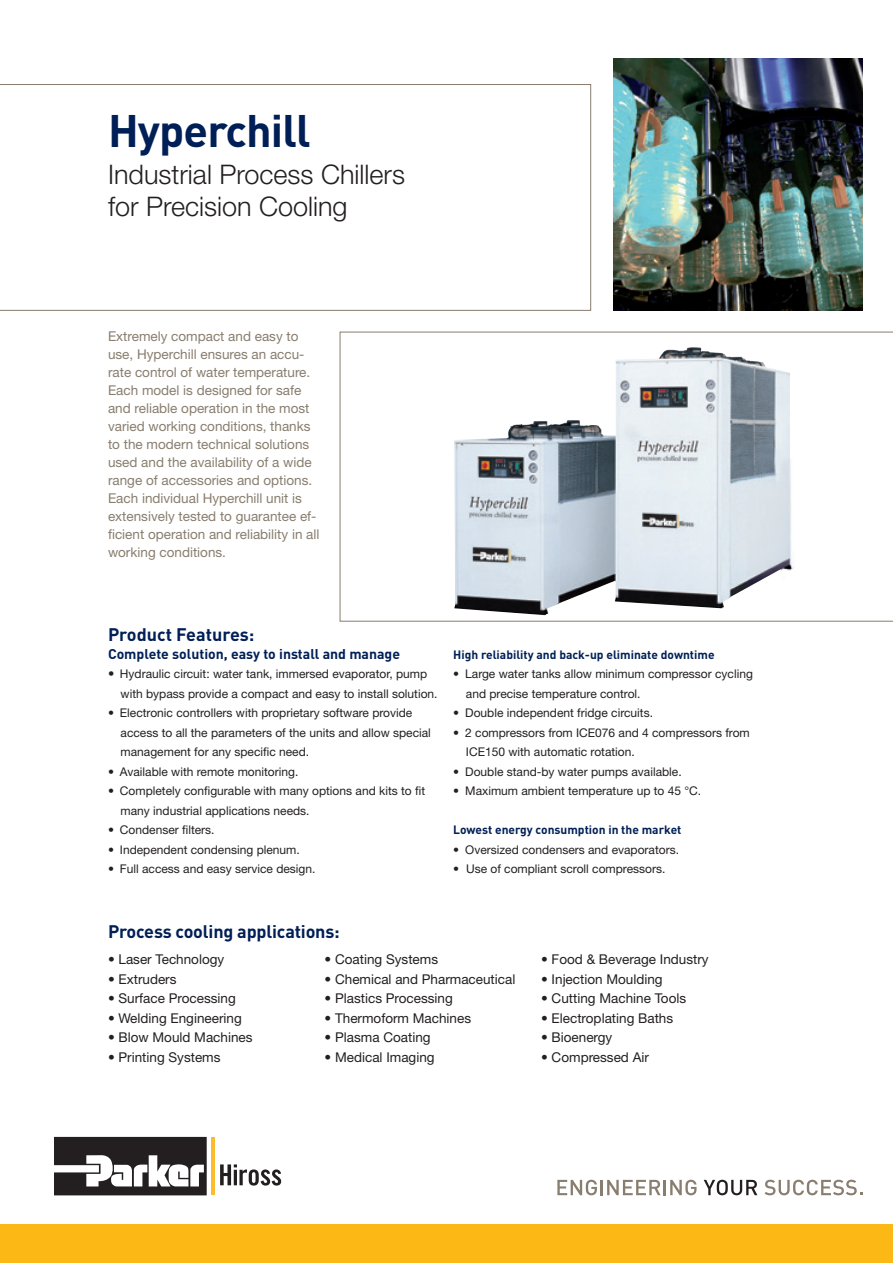
<style>
.page{position:relative;width:893px;height:1263px;background:#fff}
.page>*{position:absolute;margin:0;border:0;box-sizing:border-box;transform-origin:0 0}
.t1{font:700 45px "DINOT";letter-spacing:-.02em;color:#001f56}
.t2{font:300 27px/32.4px "Helvetica Neue LT Std";color:#231f20}
.t3{font:700 18px "DINOT";letter-spacing:-.01em;color:#001f56}
.t4{font:700 13.95px "DINOT";color:#001f56}
.t5{font:13.5px/18px "Helvetica Neue LT Std";color:#887d6e}
.t6{font:13.5px "Helvetica Neue LT Std";color:#231f20}
.t7{font:12px/19.5px "Helvetica Neue LT Std";color:#231f20}
.t8{font:700 12px "DINOT";color:#001f56}
.s1{font-size:12.6px}
</style>
<div class="page">
<svg style="left:220px;top:1164px;width:61px;height:21px"></svg>
<svg style="left:54px;top:1137px;width:153px;height:58px"></svg>
<hr style="left:212px;top:1138px;width:3px;height:57px;background:#fdbb2e">
<div style="left:0;top:1225px;width:893px;height:38px;background:#fcb814"></div>
<svg style="left:557px;top:1180px;width:140px;height:15px"></svg>
<svg style="left:704px;top:1180px;width:53px;height:15px"></svg>
<svg style="left:765px;top:1180px;width:97px;height:15px"></svg>
<svg style="left:0;top:84px;width:591px;height:227px"></svg>
<img style="left:613px;top:58px;width:249px;height:253px">
<svg style="left:340px;top:332px;width:553px;height:289px"></svg>
<h1 class="t1" style="left:108px;top:100px;width:204px">Hyperchill</h1>
<h2 class="t2" style="left:108px;top:157px;width:299px">Industrial Process Chillers for Precision Cooling</h2>
<p class="t5" style="left:108px;top:327px;width:213px">Extremely compact and easy to use, Hyperchill ensures an accu&shy;rate control of water temperature.<br>Each model is designed for safe and reliable operation in the most varied working conditions, thanks to the modern technical solutions used and the availability of a wide range of accessories and options.<br>Each individual Hyperchill unit is extensively tested to guarantee ef&shy;ficient operation and reliability in all working conditions.</p>
<h3 class="t3" style="left:108px;top:623px;width:148px">Product Features:</h3>
<p class="t4" style="left:108px;top:644px;width:294px">Complete solution, easy to install and manage</p>
<p class="t7" style="left:121px;top:664px;width:318px;text-indent:-13px"><span class="s1">•</span> Hydraulic circuit: water tank, immersed evaporator, pump with bypass provide a compact and easy to install solution.</p>
<p class="t7" style="left:121px;top:703px;width:312px;text-indent:-13px">• Electronic controllers with proprietary software provide access to all the parameters of the units and allow special management for any specific need.</p>
<p class="t7" style="left:108px;top:761px;width:192px">• Available with remote monitoring.</p>
<p class="t7" style="left:121px;top:781px;width:306px;text-indent:-13px">• Completely configurable with many options and kits to fit many industrial applications needs.</p>
<p class="t7" style="left:108px;top:820px;width:108px">• Condenser filters.</p>
<p class="t7" style="left:108px;top:839px;width:193px">• Independent condensing plenum.</p>
<p class="t7" style="left:108px;top:859px;width:209px">• Full access and easy service design.</p>
<p class="t8" style="left:453px;top:646px;width:263px">High reliability and back-up eliminate downtime</p>
<p class="t7" style="left:466px;top:664px;width:289px;text-indent:-13px">• Large water tanks allow minimum compressor cycling and precise temperature control.</p>
<p class="t7" style="left:453px;top:703px;width:201px">• Double independent fridge circuits.</p>
<p class="t7" style="left:466px;top:722px;width:285px;text-indent:-13px">• 2 compressors from ICE076 and 4 compressors from<br>ICE150 with automatic rotation.</p>
<p class="t7" style="left:453px;top:761px;width:230px">• Double stand-by water pumps available.</p>
<p class="t7" style="left:453px;top:781px;width:249px">• Maximum ambient temperature up to 45 °C.</p>
<p class="t8" style="left:453px;top:822px;width:230px">Lowest energy consumption in the market</p>
<p class="t7" style="left:453px;top:839px;width:227px">• Oversized condensers and evaporators.</p>
<p class="t7" style="left:453px;top:859px;width:214px">• Use of compliant scroll compressors.</p>
<h3 class="t3" style="left:108px;top:919px;width:233px">Process cooling applications:</h3>
<p class="t6" style="left:108px;top:951px;width:118px">• Laser Technology</p>
<p class="t6" style="left:108px;top:971px;width:70px">• Extruders</p>
<p class="t6" style="left:108px;top:990px;width:129px">• Surface Processing</p>
<p class="t6" style="left:108px;top:1010px;width:135px">• Welding Engineering</p>
<p class="t6" style="left:108px;top:1029px;width:146px">• Blow Mould Machines</p>
<p class="t6" style="left:108px;top:1049px;width:114px">• Printing Systems</p>
<p class="t6" style="left:325px;top:951px;width:115px">• Coating Systems</p>
<p class="t6" style="left:325px;top:971px;width:192px">• Chemical and Pharmaceutical</p>
<p class="t6" style="left:325px;top:990px;width:130px">• Plastics Processing</p>
<p class="t6" style="left:325px;top:1010px;width:148px">• Thermoform Machines</p>
<p class="t6" style="left:325px;top:1029px;width:108px">• Plasma Coating</p>
<p class="t6" style="left:325px;top:1049px;width:112px">• Medical Imaging</p>
<p class="t6" style="left:541px;top:951px;width:169px">• Food &amp; Beverage Industry</p>
<p class="t6" style="left:541px;top:971px;width:123px">• Injection Moulding</p>
<p class="t6" style="left:541px;top:990px;width:147px">• Cutting Machine Tools</p>
<p class="t6" style="left:541px;top:1010px;width:134px">• Electroplating Baths</p>
<p class="t6" style="left:541px;top:1029px;width:73px">• Bioenergy</p>
<p class="t6" style="left:541px;top:1049px;width:109px">• Compressed Air</p>
</div>
